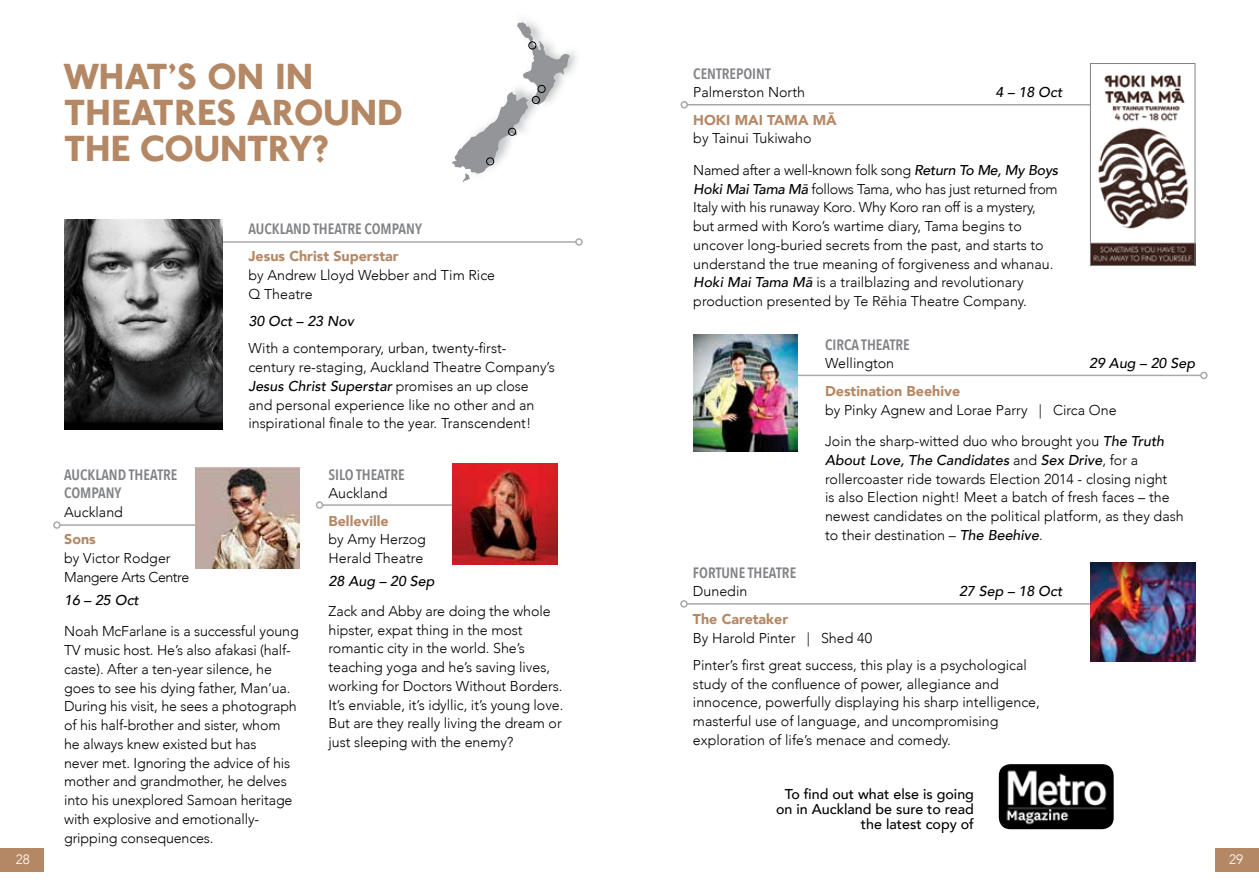
<style>
.page{position:relative;width:1259px;height:893px;background:#fff}
.page>*{position:absolute;margin:0;border:0;box-sizing:border-box;transform-origin:0 0}
.t1{font:37.5px/36px "NJ Bold Normal";letter-spacing:-.01em;color:#b58865}
.t2{font:600 15px/18.8px "Avenir Next Condensed";color:#808285}
.t3{font:300 14.25px/18.8px "Avenir";color:#000}
.t4{font:900 14.25px "Avenir";color:#b58865}
.t5{font:500 14.25px/15px "Avenir";color:#000;text-align:right}
.t6{font:italic 500 14.25px "Avenir";color:#000}
.t7{font:300 14.25px/18.8px "Avenir";letter-spacing:-.03em;color:#000}
.t8{font:300 13.5px "Avenir";color:#fff}
.s1{font-weight:500;font-style:italic}
</style>
<div class="page">
<div style="left:1215px;top:848px;width:44px;height:24px;background:#b58865"></div>
<div style="left:0;top:848px;width:44px;height:24px;background:#b58865"></div>
<svg style="left:452px;top:16px;width:118px;height:166px"></svg>
<div style="left:486px;top:157px;width:8px;height:8px;border:1px solid #000;border-radius:50%"></div>
<div style="left:508px;top:128px;width:8px;height:8px;border:1px solid #000;border-radius:50%"></div>
<div style="left:532px;top:96px;width:8px;height:8px;border:1px solid #000;border-radius:50%"></div>
<div style="left:537px;top:85px;width:8px;height:8px;border:1px solid #000;border-radius:50%"></div>
<div style="left:528px;top:41px;width:8px;height:8px;border:1px solid #000;border-radius:50%"></div>
<hr style="left:797px;top:375px;width:403px;height:1px;background:#a7a9ac">
<div style="left:1200px;top:372px;width:7px;height:7px;border:2px solid #a7a9ac;border-radius:50%"></div>
<img style="left:693px;top:335px;width:104px;height:117px">
<hr style="left:687px;top:603px;width:403px;height:2px;background:#a7a9ac">
<div style="left:680px;top:600px;width:7px;height:8px;border:2px solid #a7a9ac;border-radius:50%"></div>
<img style="left:1090px;top:563px;width:105px;height:99px">
<img style="left:64px;top:219px;width:159px;height:145px">
<hr style="left:223px;top:241px;width:353px;height:2px;background:#a7a9ac">
<div style="left:575px;top:238px;width:8px;height:8px;border:2px solid #a7a9ac;border-radius:50%"></div>
<hr style="left:60px;top:524px;width:223px;height:2px;background:#a7a9ac">
<div style="left:53px;top:521px;width:8px;height:8px;border:2px solid #a7a9ac;border-radius:50%"></div>
<hr style="left:687px;top:104px;width:405px;height:2px;background:#a7a9ac">
<div style="left:680px;top:101px;width:8px;height:8px;border:2px solid #a7a9ac;border-radius:50%"></div>
<img style="left:1092px;top:74px;width:101px;height:190px">
<div style="left:1090px;top:63px;width:105px;height:203px;border:1px solid #808285"></div>
<hr style="left:322px;top:504px;width:235px;height:2px;background:#a7a9ac">
<div style="left:316px;top:501px;width:7px;height:8px;border:2px solid #a7a9ac;border-radius:50%"></div>
<img style="left:196px;top:468px;width:104px;height:101px">
<img style="left:999px;top:764px;width:114px;height:65px">
<img style="left:453px;top:463px;width:105px;height:102px">
<svg style="left:64px;top:364px;width:159px;height:66px;background:#252626"></svg>
<h1 class="t1" style="left:64px;top:58px;width:229px">WHAT'S ON IN<br>THEATRES</h1>
<h1 class="t1" style="left:64px;top:94px;width:340px;text-indent:183px">AROUND<br>THE COUNTRY?</h1>
<p class="t2" style="left:248px;top:219px;width:175px">AUCKLAND THEATRE COMPANY</p>
<p class="t4" style="left:248px;top:244px;width:152px">Jesus Christ Superstar</p>
<p class="t3" style="left:248px;top:266px;width:248px">by Andrew Lloyd Webber and Tim Rice<br>Q Theatre</p>
<p class="t6" style="left:248px;top:313px;width:107px">30 Oct – 23 Nov</p>
<p class="t3" style="left:248px;top:339px;width:308px">With a contemporary, urban, twenty-first&shy;century re-staging, Auckland Theatre Company’s <span class="s1">Jesus Christ Superstar</span> promises an up close and personal experience like no other and an inspirational finale to the year. Transcendent!</p>
<p class="t2" style="left:64px;top:465px;width:115px">AUCKLAND THEATRE<br>COMPANY</p>
<p class="t3" style="left:64px;top:503px;width:60px">Auckland</p>
<p class="t4" style="left:64px;top:527px;width:33px">Sons</p>
<p class="t7" style="left:64px;top:549px;width:127px">by Victor Rodger<br>Mangere Arts Centre</p>
<p class="t6" style="left:64px;top:591px;width:76px">16 – 25 Oct</p>
<p class="t3" style="left:64px;top:622px;width:236px">Noah McFarlane is a successful young TV music host. He’s also afakasi (half&shy;caste). After a ten-year silence, he goes to see his dying father, Man’ua.<br>During his visit, he sees a photograph of his half-brother and sister, whom he always knew existed but has<br>never met. Ignoring the advice of his mother and grandmother, he delves into his unexplored Samoan heritage with explosive and emotionally&shy;gripping consequences.</p>
<p class="t2" style="left:328px;top:465px;width:77px">SILO THEATRE</p>
<p class="t3" style="left:328px;top:484px;width:60px">Auckland</p>
<p class="t4" style="left:328px;top:508px;width:62px">Belleville</p>
<p class="t3" style="left:328px;top:530px;width:99px">by Amy Herzog<br>Herald Theatre</p>
<p class="t6" style="left:328px;top:573px;width:107px">28 Aug – 20 Sep</p>
<p class="t3" style="left:328px;top:602px;width:236px">Zack and Abby are doing the whole hipster, expat thing in the most romantic city in the world. She’s teaching yoga and he’s saving lives, working for Doctors Without Borders.<br>It’s enviable, it’s idyllic, it’s young love.<br>But are they really living the dream or just sleeping with the enemy?</p>
<p class="t2" style="left:693px;top:63px;width:8px">CENTREPOINT</p>
<p class="t3" style="left:693px;top:83px;width:113px">Palmerston North</p>
<p class="t6" style="left:995px;top:84px;width:68px">4 – 18 Oct</p>
<p class="t4" style="left:693px;top:107px;width:145px">HOKI MAI TAMA MĀ</p>
<p class="t3" style="left:693px;top:129px;width:120px">by Tainui Tukiwaho</p>
<p class="t3" style="left:693px;top:161px;width:366px">Named after a well-known folk song <span class="s1">Return To Me, My Boys Hoki Mai Tama Mā</span> follows Tama, who has just returned from Italy with his runaway Koro. Why Koro ran off is a mystery, but armed with Koro’s wartime diary, Tama begins to uncover long-buried secrets from the past, and starts to understand the true meaning of forgiveness and whanau.<br><span class="s1">Hoki Mai Tama Mā</span> is a trailblazing and revolutionary production presented by Te Rēhia Theatre Company.</p>
<p class="t2" style="left:825px;top:335px;width:86px">CIRCA THEATRE</p>
<p class="t3" style="left:825px;top:354px;width:71px">Wellington</p>
<p class="t6" style="left:1089px;top:355px;width:107px">29 Aug – 20 Sep</p>
<p class="t4" style="left:825px;top:379px;width:137px">Destination Beehive</p>
<p class="t3" style="left:825px;top:400px;width:293px">by Pinky Agnew and Lorae Parry | Circa One</p>
<p class="t3" style="left:825px;top:432px;width:360px">Join the sharp-witted duo who brought you <span class="s1">The Truth About Love, The Candidates</span> and <span class="s1">Sex Drive</span>, for a rollercoaster ride towards Election 2014 - closing night<br>is also Election night! Meet a batch of fresh faces – the newest candidates on the political platform, as they dash to their destination – <span class="s1">The Beehive</span>.</p>
<p class="t2" style="left:693px;top:563px;width:105px">FORTUNE THEATRE</p>
<p class="t3" style="left:693px;top:582px;width:56px">Dunedin</p>
<p class="t6" style="left:959px;top:583px;width:105px">27 Sep – 18 Oct</p>
<p class="t4" style="left:693px;top:607px;width:97px">The Caretaker</p>
<p class="t3" style="left:693px;top:624px;width:335px;line-height:27.3px">By Harold Pinter | Shed 40<br>Pinter’s first great success, this play is a psychological</p>
<p class="t3" style="left:693px;top:674px;width:348px">study of the confluence of power, allegiance and innocence, powerfully displaying his sharp intelligence, masterful use of language, and uncompromising exploration of life’s menace and comedy.</p>
<p class="t5" style="left:776px;top:786px;width:199px">To find out what else is going on in Auckland be sure to read the latest copy of</p>
<p class="t8" style="left:16px;top:851px;width:16px">28</p>
<p class="t8" style="left:1229px;top:851px;width:16px">29</p>
</div>
